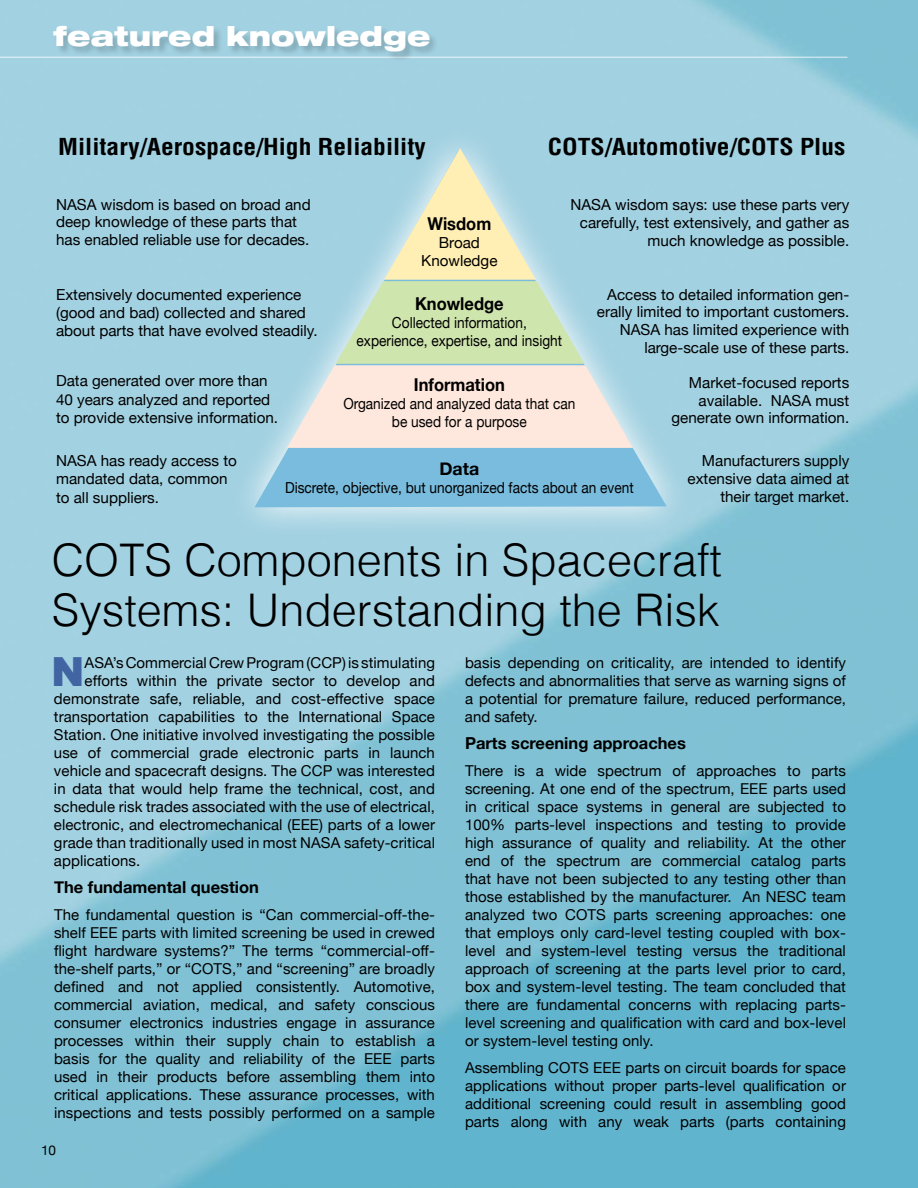
<style>
.page{position:relative;width:918px;height:1188px;background:#fff}
.page>*{position:absolute;margin:0;border:0;box-sizing:border-box;transform-origin:0 0}
.t1{font:300 45px/49.5px "Helvetica";color:#000}
.t2{font:900 40.2px "Arial";color:#4165a2}
.t3{font:900 expanded 27px "Helvetica Neue";color:#fff}
.t4{font:700 condensed 22.8px "Helvetica";color:#000;scale:1.12 1}
.t5{font:700 17.7px "Helvetica Neue";color:#000;scale:.93 1}
.t6{font:700 17.7px "Helvetica Neue";color:#000}
.t7{font:700 16.5px "Helvetica Neue";color:#000}
.t8{font:15.15px/18.3px "Helvetica Neue";color:#000;text-align:right}
.t9{font:15.15px/18.3px "Helvetica Neue";color:#000;text-align:center;scale:.9 1}
.t10{font:15px/18px "Helvetica Neue";letter-spacing:.005em;color:#000;text-align:justify}
.t11{font:13.5px "Helvetica Neue";color:#000}
</style>
<div class="page">
<img style="left:0;top:0;width:918px;height:1188px">
<svg style="left:228px;top:123px;width:466px;height:415px;background:#a6d3e2"></svg>
<svg style="left:255px;top:149px;width:412px;height:358px;background:#8ec7df"></svg>
<svg style="left:287px;top:148px;width:346px;height:300px;background:#caddd4"></svg>
<hr style="left:0;top:57px;width:848px;height:1px;background:#fff">
<div style="left:53px;top:26px;width:386px;height:36px;background:#000;opacity:.18"></div>
<h3 class="t3" style="left:53px;top:19px;width:379px">featured knowledge</h3>
<h3 class="t4" style="left:58px;top:132px;width:330px">Military/Aerospace/High Reliability</h3>
<h3 class="t4" style="left:548px;top:133px;width:267px">COTS/Automotive/COTS Plus</h3>
<p class="t8" style="left:56px;top:196px;width:256px;line-height:17.7px;text-align:left">NASA wisdom is based on broad and deep knowledge of these parts that has enabled reliable use for decades.</p>
<p class="t5" style="left:427px;top:209px;width:70px">Wisdom</p>
<p class="t8" style="left:421px;top:234px;width:78px;text-align:center">Broad<br>Knowledge</p>
<p class="t8" style="left:570px;top:196px;width:280px">NASA wisdom says: use these parts very carefully, test extensively, and gather as much knowledge as possible.</p>
<p class="t8" style="left:597px;top:286px;width:254px;line-height:17.7px">Access to detailed information gen&shy;erally limited to important customers.<br>NASA has limited experience with large-scale use of these parts.</p>
<p class="t8" style="left:672px;top:374px;width:179px;line-height:17.7px">Market-focused reports available. NASA must generate own information.</p>
<p class="t8" style="left:688px;top:453px;width:163px;line-height:17.7px">Manufacturers supply extensive data aimed at their target market.</p>
<p class="t8" style="left:56px;top:286px;width:263px;text-align:left">Extensively documented experience (good and bad) collected and shared about parts that have evolved steadily.</p>
<p class="t5" style="left:415px;top:290px;width:97px">Knowledge</p>
<p class="t9" style="left:357px;top:314px;width:230px">Collected information, experience, expertise, and insight</p>
<p class="t8" style="left:56px;top:373px;width:224px;text-align:left">Data generated over more than<br>40 years analyzed and reported to provide extensive information.</p>
<p class="t8" style="left:56px;top:452px;width:182px;text-align:left">NASA has ready access to mandated data, common to all suppliers.</p>
<p class="t5" style="left:414px;top:370px;width:99px">Information</p>
<p class="t9" style="left:343px;top:395px;width:259px">Organized and analyzed data that can be used for a purpose</p>
<p class="t6" style="left:439px;top:455px;width:41px">Data</p>
<p class="t9" style="left:285px;top:480px;width:389px">Discrete, objective, but unorganized facts about an event</p>
<h1 class="t1" style="left:52px;top:533px;width:672px">COTS Components in Spacecraft<br>Systems: Understanding the Risk</h1>
<h2 class="t2" style="left:51px;top:642px;width:35px">N</h2>
<p class="t10" style="left:85px;top:654px;width:352px">ASA’s Commercial Crew Program (CCP) is stimulating</p>
<p class="t10" style="left:85px;top:672px;width:352px">efforts within the private sector to develop and</p>
<p class="t10" style="left:54px;top:690px;width:383px">demonstrate safe, reliable, and cost-effective space</p>
<p class="t10" style="left:54px;top:708px;width:383px">transportation capabilities to the International Space</p>
<p class="t10" style="left:54px;top:726px;width:382px">Station. One initiative involved investigating the possible</p>
<p class="t10" style="left:54px;top:744px;width:382px">use of commercial grade electronic parts in launch</p>
<p class="t10" style="left:54px;top:762px;width:383px">vehicle and spacecraft designs. The CCP was interested</p>
<p class="t10" style="left:54px;top:780px;width:382px">in data that would help frame the technical, cost, and</p>
<p class="t10" style="left:54px;top:798px;width:382px">schedule risk trades associated with the use of electrical,</p>
<p class="t10" style="left:54px;top:816px;width:383px">electronic, and electromechanical (EEE) parts of a lower</p>
<p class="t10" style="left:54px;top:834px;width:383px">grade than traditionally used in most NASA safety-critical</p>
<p class="t10" style="left:54px;top:852px;width:88px">applications.</p>
<p class="t7" style="left:54px;top:874px;width:206px">The fundamental question</p>
<p class="t10" style="left:54px;top:907px;width:383px">The fundamental question is “Can commercial-off-the&shy;shelf EEE parts with limited screening be used in crewed flight hardware systems?” The terms “commercial-off&shy;the-shelf parts,” or “COTS,” and “screening” are broadly defined and not applied consistently. Automotive, commercial aviation, medical, and safety conscious consumer electronics industries engage in assurance processes within their supply chain to establish a basis for the quality and reliability of the EEE parts used in their products before assembling them into critical applications. These assurance processes, with inspections and tests possibly performed on a sample</p>
<p class="t11" style="left:41px;top:1140px;width:17px">10</p>
<p class="t10" style="left:465px;top:654px;width:383px">basis depending on criticality, are intended to identify defects and abnormalities that serve as warning signs of a potential for premature failure, reduced performance, and safety.</p>
<p class="t7" style="left:465px;top:730px;width:222px">Parts screening approaches</p>
<p class="t10" style="left:465px;top:763px;width:383px">There is a wide spectrum of approaches to parts screening. At one end of the spectrum, EEE parts used in critical space systems in general are subjected to 100% parts-level inspections and testing to provide high assurance of quality and reliability. At the other end of the spectrum are commercial catalog parts that have not been subjected to any testing other than those established by the manufacturer. An NESC team analyzed two COTS parts screening approaches: one that employs only card-level testing coupled with box&shy;level and system-level testing versus the traditional approach of screening at the parts level prior to card, box and system-level testing. The team concluded that there are fundamental concerns with replacing parts&shy;level screening and qualification with card and box-level or system-level testing only.</p>
<p class="t10" style="left:465px;top:1060px;width:383px">Assembling COTS EEE parts on circuit boards for space applications without proper parts-level qualification or additional screening could result in assembling good parts along with any weak parts (parts containing</p>
</div>
